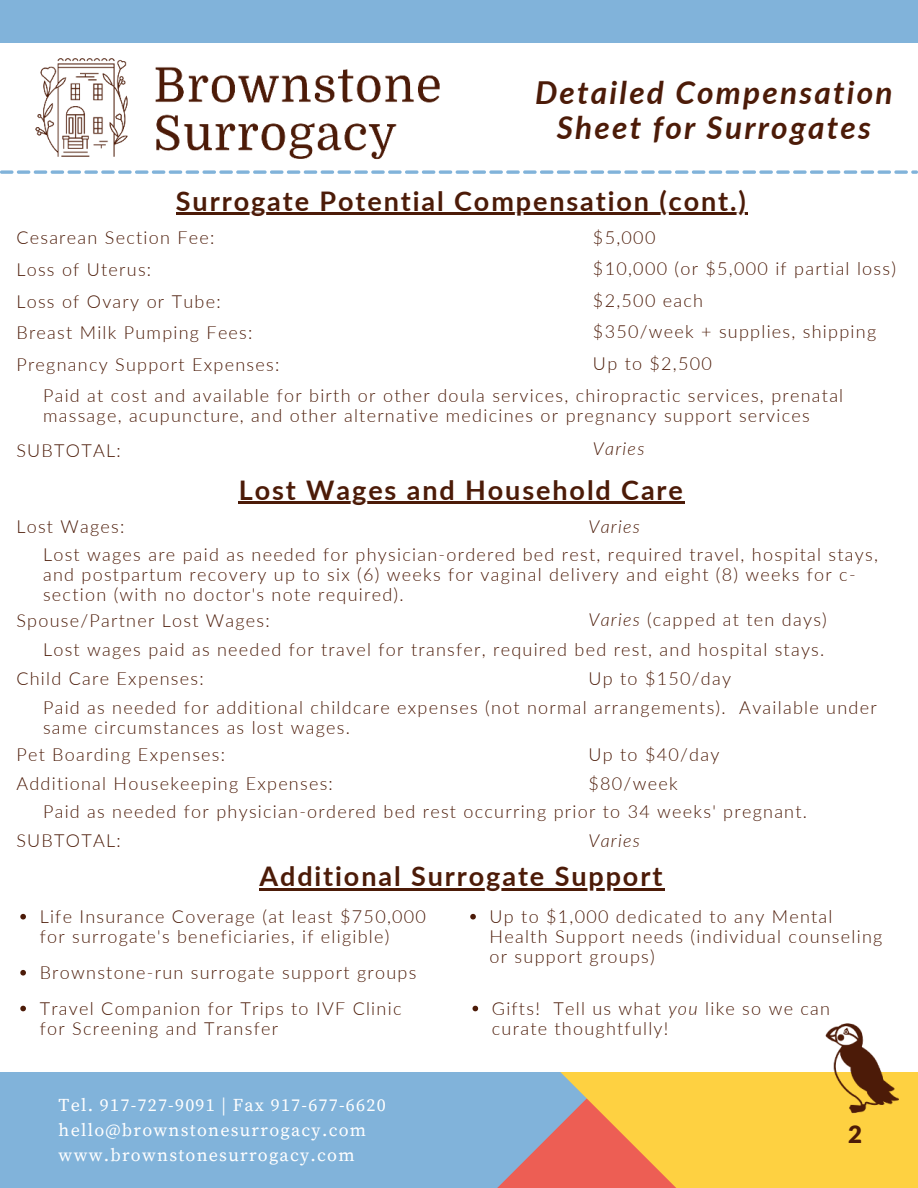
<style>
.page{position:relative;width:918px;height:1188px;background:#81b3da}
.page>*{position:absolute;margin:0;border:0;box-sizing:border-box;transform-origin:0 0}
.t1{font:italic 700 31.65px/34.8px "Lato";letter-spacing:.07em;color:#4c1b08;text-align:center}
.t2{font:700 27px "Lato";letter-spacing:.07em;color:#4c1b08}
.t3{font:900 24px "Lato";color:#4c1b08}
.t4{font:300 18px/20.2px "Lato";letter-spacing:.07em;color:#4c1b08}
.t5{font:18px/24.8px "Source Serif Pro";letter-spacing:.07em;color:#fff}
.t6{font:italic 300 18px "Lato";letter-spacing:.07em;color:#4c1b08}
.s1{font-style:italic}
</style>
<div class="page">
<svg style="left:497px;top:1072px;width:227px;height:116px"></svg>
<div style="left:0;top:43px;width:918px;height:1029px;background:#fff"></div>
<img style="left:35px;top:58px;width:405px;height:102px">
<img style="left:724px;top:1023px;width:194px;height:165px">
<svg style="left:0;top:170px;width:918px;height:4px"></svg>
<hr style="left:176px;top:213px;width:572px;height:2px;background:#4c1b08">
<hr style="left:239px;top:502px;width:446px;height:2px;background:#4c1b08">
<hr style="left:259px;top:888px;width:152px;height:2px;background:#4c1b08">
<hr style="left:411px;top:888px;width:253px;height:2px;background:#4c1b08">
<svg style="left:20px;top:914px;width:6px;height:6px"></svg>
<svg style="left:470px;top:914px;width:6px;height:6px"></svg>
<svg style="left:473px;top:1006px;width:5px;height:5px"></svg>
<svg style="left:20px;top:1006px;width:6px;height:5px"></svg>
<svg style="left:20px;top:970px;width:6px;height:6px"></svg>
<h1 class="t1" style="left:535px;top:74px;width:359px">Detailed Compensation<br>Sheet for Surrogates</h1>
<h2 class="t2" style="left:176px;top:181px;width:571px">Surrogate Potential Compensation (cont.)</h2>
<p class="t4" style="left:16px;top:227px;width:200px">Cesarean Section Fee:</p>
<p class="t4" style="left:593px;top:227px;width:64px">$5,000</p>
<p class="t4" style="left:16px;top:258px;width:136px">Loss of Uterus:</p>
<p class="t4" style="left:593px;top:258px;width:305px">$10,000 (or $5,000 if partial loss)</p>
<p class="t4" style="left:16px;top:290px;width:206px">Loss of Ovary or Tube:</p>
<p class="t4" style="left:593px;top:290px;width:112px">$2,500 each</p>
<p class="t4" style="left:16px;top:316px;width:264px;line-height:31.8px">Breast Milk Pumping Fees:<br>Pregnancy Support Expenses:</p>
<p class="t4" style="left:593px;top:321px;width:285px">$350/week + supplies, shipping</p>
<p class="t4" style="left:593px;top:353px;width:121px">Up to $2,500</p>
<p class="t4" style="left:43px;top:384px;width:802px">Paid at cost and available for birth or other doula services, chiropractic services, prenatal</p>
<p class="t4" style="left:43px;top:405px;width:768px">massage, acupuncture, and other alternative medicines or pregnancy support services</p>
<p class="t4" style="left:16px;top:440px;width:106px">SUBTOTAL:</p>
<p class="t6" style="left:593px;top:436px;width:53px">Varies</p>
<h2 class="t2" style="left:239px;top:470px;width:446px">Lost Wages and Household Care</h2>
<p class="t6" style="left:589px;top:514px;width:53px">Varies</p>
<p class="t4" style="left:43px;top:543px;width:836px">Lost wages are paid as needed for physician-ordered bed rest, required travel, hospital stays, and postpartum recovery up to six (6) weeks for vaginal delivery and eight (8) weeks for c&shy;section (with no doctor's note required).</p>
<p class="t4" style="left:16px;top:515px;width:110px">Lost Wages:</p>
<p class="t4" style="left:43px;top:605px;width:785px;line-height:29.4px;text-align:right"><span class="s1">Varies</span> (capped at ten days)<br>Lost wages paid as needed for travel for transfer, required bed rest, and hospital stays.</p>
<p class="t4" style="left:16px;top:610px;width:255px">Spouse/Partner Lost Wages:</p>
<p class="t4" style="left:16px;top:667px;width:189px">Child Care Expenses:</p>
<p class="t4" style="left:589px;top:667px;width:144px">Up to $150/day</p>
<p class="t4" style="left:43px;top:697px;width:835px">Paid as needed for additional childcare expenses (not normal arrangements). Available under same circumstances as lost wages.</p>
<p class="t4" style="left:16px;top:739px;width:318px;line-height:28.8px">Pet Boarding Expenses:<br>Additional Housekeeping Expenses:</p>
<p class="t4" style="left:589px;top:744px;width:132px">Up to $40/day</p>
<p class="t4" style="left:589px;top:772px;width:91px">$80/week</p>
<p class="t4" style="left:43px;top:801px;width:766px">Paid as needed for physician-ordered bed rest occurring prior to 34 weeks' pregnant.</p>
<p class="t4" style="left:16px;top:830px;width:106px">SUBTOTAL:</p>
<p class="t6" style="left:589px;top:828px;width:53px">Varies</p>
<h2 class="t2" style="left:259px;top:856px;width:404px">Additional Surrogate Support</h2>
<p class="t4" style="left:40px;top:906px;width:388px">Life Insurance Coverage (at least $750,000 for surrogate's beneficiaries, if eligible)</p>
<p class="t4" style="left:490px;top:906px;width:394px">Up to $1,000 dedicated to any Mental<br>Health Support needs (individual counseling or support groups)</p>
<p class="t4" style="left:492px;top:997px;width:340px">Gifts! Tell us what <span class="s1">you</span> like so we can curate thoughtfully!</p>
<p class="t4" style="left:40px;top:962px;width:378px">Brownstone-run surrogate support groups</p>
<p class="t4" style="left:40px;top:997px;width:363px">Travel Companion for Trips to IVF Clinic for Screening and Transfer</p>
<p class="t5" style="left:59px;top:1094px;width:329px">Tel. 917-727-9091 | Fax 917-677-6620 hello@brownstonesurrogacy.com www.brownstonesurrogacy.com</p>
<h3 class="t3" style="left:848px;top:1116px;width:15px">2</h3>
</div>
